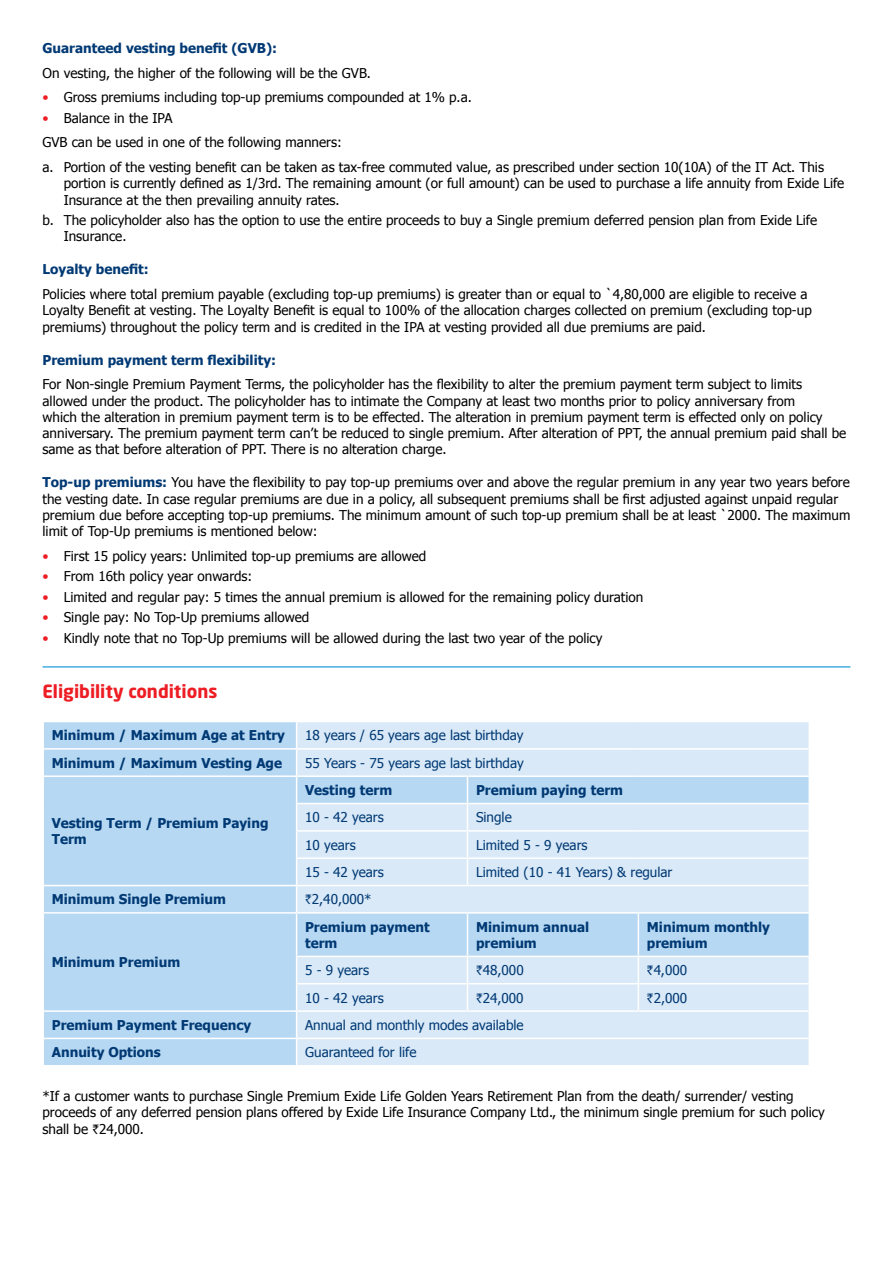
<style>
.page{position:relative;width:893px;height:1263px;background:#fff}
.page>*{position:absolute;margin:0;border:0;box-sizing:border-box;transform-origin:0 0}
.t1{font:700 18px "Neo Sans Std";color:#ed1d24}
.t2{font:13.5px/16.2px "Tahoma";color:#000}
.t3{font:700 13.5px/16.2px "Tahoma";color:#003974}
.t4{font:13.5px "Tahoma";color:#003974}
.s1{color:#ed1d24}
.s2{font-weight:700;color:#003974}
.s3{font-family:"Rupee"}
</style>
<div class="page">
<hr style="left:43px;top:666px;width:807px;height:2px;background:#44ade2">
<div style="left:44px;top:722px;width:252px;height:343px;background:#b7d8f2"></div>
<svg style="left:297px;top:722px;width:511px;height:343px;background:#d2e5f6"></svg>
<hr style="left:43px;top:748px;width:254px;height:2px;background:#fff">
<hr style="left:297px;top:748px;width:170px;height:2px;background:#fff">
<hr style="left:467px;top:748px;width:171px;height:2px;background:#fff">
<hr style="left:638px;top:748px;width:172px;height:2px;background:#fff">
<hr style="left:43px;top:775px;width:254px;height:2px;background:#fff">
<hr style="left:297px;top:775px;width:170px;height:2px;background:#fff">
<hr style="left:467px;top:775px;width:171px;height:2px;background:#fff">
<hr style="left:638px;top:775px;width:172px;height:2px;background:#fff">
<hr style="left:296px;top:803px;width:171px;height:1px;background:#fff">
<hr style="left:467px;top:803px;width:171px;height:1px;background:#fff">
<hr style="left:638px;top:803px;width:172px;height:1px;background:#fff">
<hr style="left:296px;top:830px;width:171px;height:2px;background:#fff">
<hr style="left:467px;top:830px;width:171px;height:2px;background:#fff">
<hr style="left:638px;top:830px;width:172px;height:2px;background:#fff">
<hr style="left:296px;top:857px;width:171px;height:2px;background:#fff">
<hr style="left:467px;top:857px;width:171px;height:2px;background:#fff">
<svg style="left:467px;top:777px;width:1px;height:108px"></svg>
<hr style="left:638px;top:857px;width:172px;height:2px;background:#fff">
<hr style="left:43px;top:885px;width:254px;height:1px;background:#fff">
<hr style="left:297px;top:885px;width:170px;height:1px;background:#fff">
<hr style="left:467px;top:885px;width:171px;height:1px;background:#fff">
<hr style="left:638px;top:885px;width:172px;height:1px;background:#fff">
<hr style="left:43px;top:912px;width:254px;height:2px;background:#fff">
<hr style="left:297px;top:912px;width:170px;height:2px;background:#fff">
<hr style="left:467px;top:912px;width:171px;height:2px;background:#fff">
<hr style="left:467px;top:914px;width:1px;height:42px;background:#fff">
<hr style="left:638px;top:912px;width:172px;height:2px;background:#fff">
<hr style="left:638px;top:914px;width:1px;height:42px;background:#fff">
<hr style="left:296px;top:956px;width:171px;height:1px;background:#fff">
<hr style="left:467px;top:956px;width:171px;height:1px;background:#fff">
<hr style="left:638px;top:956px;width:172px;height:1px;background:#fff">
<hr style="left:296px;top:983px;width:171px;height:1px;background:#fff">
<hr style="left:467px;top:983px;width:171px;height:1px;background:#fff">
<svg style="left:467px;top:957px;width:1px;height:53px"></svg>
<hr style="left:638px;top:983px;width:172px;height:1px;background:#fff">
<svg style="left:638px;top:957px;width:1px;height:53px"></svg>
<hr style="left:43px;top:1010px;width:254px;height:2px;background:#fff">
<hr style="left:297px;top:1010px;width:170px;height:2px;background:#fff">
<hr style="left:467px;top:1010px;width:171px;height:2px;background:#fff">
<hr style="left:638px;top:1010px;width:172px;height:2px;background:#fff">
<hr style="left:43px;top:1038px;width:254px;height:1px;background:#fff">
<hr style="left:297px;top:1038px;width:170px;height:1px;background:#fff">
<hr style="left:467px;top:1038px;width:171px;height:1px;background:#fff">
<hr style="left:638px;top:1038px;width:172px;height:1px;background:#fff">
<p class="t3" style="left:43px;top:39px;width:236px">Guaranteed vesting benefit (GVB):</p>
<p class="t2" style="left:43px;top:64px;width:330px">On vesting, the higher of the following will be the GVB.</p>
<p class="t2" style="left:43px;top:89px;width:431px"><span class="s1">•</span> Gross premiums including top-up premiums compounded at 1% p.a.</p>
<p class="t2" style="left:43px;top:105px;width:783px;line-height:24.8px"><span class="s1">•</span> Balance in the IPA<br>GVB can be used in one of the following manners:<br>a. Portion of the vesting benefit can be taken as tax-free commuted value, as prescribed under section 10(10A) of the IT Act. This</p>
<p class="t2" style="left:64px;top:175px;width:782px">portion is currently defined as 1/3rd. The remaining amount (or full amount) can be used to purchase a life annuity from Exide Life<br>Insurance at the then prevailing annuity rates.</p>
<p class="t2" style="left:64px;top:211px;width:755px;text-indent:-21px">b. The policyholder also has the option to use the entire proceeds to buy a Single premium deferred pension plan from Exide Life<br>Insurance.</p>
<p class="t3" style="left:43px;top:260px;width:108px">Loyalty benefit:</p>
<p class="t2" style="left:43px;top:285px;width:771px">Policies where total premium payable (excluding top-up premiums) is greater than or equal to `4,80,000 are eligible to receive a<br>Loyalty Benefit at vesting. The Loyalty Benefit is equal to 100% of the allocation charges collected on premium (excluding top-up premiums) throughout the policy term and is credited in the IPA at vesting provided all due premiums are paid.</p>
<p class="t3" style="left:43px;top:351px;width:235px">Premium payment term flexibility:</p>
<p class="t2" style="left:43px;top:376px;width:805px">For Non-single Premium Payment Terms, the policyholder has the flexibility to alter the premium payment term subject to limits allowed under the product. The policyholder has to intimate the Company at least two months prior to policy anniversary from<br>which the alteration in premium payment term is to be effected. The alteration in premium payment term is effected only on policy anniversary. The premium payment term can’t be reduced to single premium. After alteration of PPT, the annual premium paid shall be same as that before alteration of PPT. There is no alteration charge.</p>
<p class="t2" style="left:43px;top:474px;width:809px"><span class="s2">Top-up premiums:</span> You have the flexibility to pay top-up premiums over and above the regular premium in any year two years before the vesting date. In case regular premiums are due in a policy, all subsequent premiums shall be first adjusted against unpaid regular premium due before accepting top-up premiums. The minimum amount of such top-up premium shall be at least `2000. The maximum limit of Top-Up premiums is mentioned below:</p>
<p class="t2" style="left:43px;top:547px;width:385px"><span class="s1">•</span> First 15 policy years: Unlimited top-up premiums are allowed</p>
<p class="t2" style="left:43px;top:567px;width:211px"><span class="s1">•</span> From 16th policy year onwards:</p>
<p class="t2" style="left:43px;top:588px;width:602px"><span class="s1">•</span> Limited and regular pay: 5 times the annual premium is allowed for the remaining policy duration</p>
<p class="t2" style="left:43px;top:608px;width:268px"><span class="s1">•</span> Single pay: No Top-Up premiums allowed</p>
<p class="t2" style="left:43px;top:629px;width:561px"><span class="s1">•</span> Kindly note that no Top-Up premiums will be allowed during the last two year of the policy</p>
<h1 class="t1" style="left:43px;top:680px;width:176px">Eligibility conditions</h1>
<p class="t3" style="left:52px;top:726px;width:235px">Minimum / Maximum Age at Entry</p>
<p class="t4" style="left:305px;top:726px;width:220px">18 years / 65 years age last birthday</p>
<p class="t3" style="left:52px;top:754px;width:232px">Minimum / Maximum Vesting Age</p>
<p class="t4" style="left:305px;top:754px;width:220px">55 Years - 75 years age last birthday</p>
<p class="t3" style="left:52px;top:814px;width:218px">Vesting Term / Premium Paying<br>Term</p>
<p class="t3" style="left:305px;top:781px;width:89px">Vesting term</p>
<p class="t3" style="left:476px;top:781px;width:149px">Premium paying term</p>
<p class="t4" style="left:305px;top:808px;width:80px">10 - 42 years</p>
<p class="t4" style="left:476px;top:808px;width:37px">Single</p>
<p class="t4" style="left:305px;top:836px;width:52px">10 years</p>
<p class="t4" style="left:476px;top:836px;width:113px">Limited 5 - 9 years</p>
<p class="t4" style="left:305px;top:863px;width:80px">15 - 42 years</p>
<p class="t4" style="left:476px;top:863px;width:198px">Limited (10 - 41 Years) &amp; regular</p>
<p class="t3" style="left:52px;top:890px;width:176px">Minimum Single Premium</p>
<p class="t4" style="left:305px;top:890px;width:68px"><span class="s3">`</span>2,40,000*</p>
<p class="t3" style="left:52px;top:953px;width:130px">Minimum Premium</p>
<p class="t3" style="left:305px;top:918px;width:126px">Premium payment term</p>
<p class="t3" style="left:476px;top:918px;width:115px">Minimum annual premium</p>
<p class="t3" style="left:647px;top:918px;width:125px">Minimum monthly premium</p>
<p class="t4" style="left:305px;top:961px;width:65px">5 - 9 years</p>
<p class="t4" style="left:476px;top:961px;width:49px"><span class="s3">`</span>48,000</p>
<p class="t4" style="left:647px;top:961px;width:42px"><span class="s3">`</span>4,000</p>
<p class="t4" style="left:305px;top:988px;width:80px">10 - 42 years</p>
<p class="t4" style="left:476px;top:988px;width:49px"><span class="s3">`</span>24,000</p>
<p class="t4" style="left:647px;top:988px;width:42px"><span class="s3">`</span>2,000</p>
<p class="t3" style="left:52px;top:1016px;width:201px">Premium Payment Frequency</p>
<p class="t4" style="left:305px;top:1016px;width:220px">Annual and monthly modes available</p>
<p class="t3" style="left:52px;top:1043px;width:111px">Annuity Options</p>
<p class="t4" style="left:305px;top:1043px;width:113px">Guaranteed for life</p>
<p class="t2" style="left:43px;top:1087px;width:784px">*If a customer wants to purchase Single Premium Exide Life Golden Years Retirement Plan from the death/ surrender/ vesting proceeds of any deferred pension plans offered by Exide Life Insurance Company Ltd., the minimum single premium for such policy shall be <span class="s3">`</span>24,000.</p>
</div>
